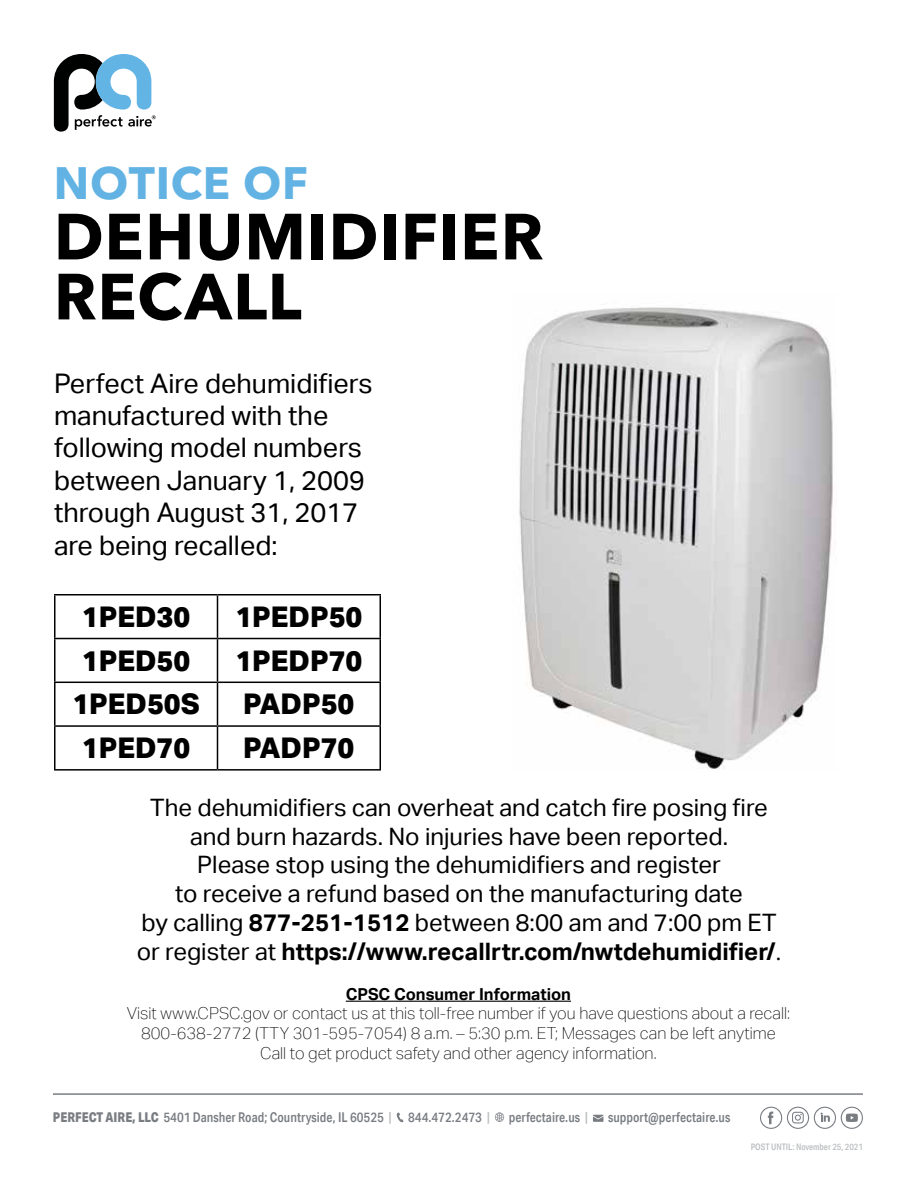
<style>
.page{position:relative;width:918px;height:1188px;background:#fff}
.page>*{position:absolute;margin:0;border:0;box-sizing:border-box;transform-origin:0 0}
.t1{font:700 64.5px/60px "Avenir Next LT Pro";letter-spacing:.015em;color:#000}
.t2{font:700 45px "Avenir Next LT Pro";letter-spacing:.015em;color:#62b3e4}
.t3{font:800 28.5px "Aktiv Grotesk";color:#000}
.t4{font:27px/32.4px "Aktiv Grotesk";color:#000}
.t5{font:24px/28.8px "Aktiv Grotesk";color:#000;text-align:center}
.t6{font:100 16.5px/19.8px "Aktiv Grotesk";color:#000;text-align:center}
.t7{font:700 16.5px "Aktiv Grotesk";color:#000}
.t8{font:500 13.5px "Aktiv Grotesk Cd";color:#797d82}
.t9{font:500 9px "Aktiv Grotesk Cd";color:#bcbec0}
.s1{font-weight:700}
.s2{font-family:"Minion Pro"}
.s3{font-weight:800}
.s4{color:#bcbec0}
</style>
<div class="page">
<svg style="left:54px;top:54px;width:102px;height:78px"></svg>
<hr style="left:53px;top:1093px;width:810px;height:2px;background:#797d82">
<svg style="left:397px;top:1113px;width:7px;height:9px"></svg>
<svg style="left:495px;top:1112px;width:9px;height:10px"></svg>
<svg style="left:593px;top:1115px;width:10px;height:7px"></svg>
<svg style="left:760px;top:1107px;width:103px;height:22px"></svg>
<img style="left:519px;top:307px;width:314px;height:462px">
<hr style="left:346px;top:1001px;width:225px;height:1px;background:#000">
<hr style="left:54px;top:594px;width:164px;height:2px;background:#000">
<hr style="left:54px;top:595px;width:2px;height:43px;background:#000">
<hr style="left:218px;top:594px;width:163px;height:2px;background:#000">
<hr style="left:217px;top:595px;width:1px;height:43px;background:#000">
<hr style="left:380px;top:595px;width:1px;height:43px;background:#000">
<hr style="left:54px;top:638px;width:164px;height:1px;background:#000">
<hr style="left:54px;top:639px;width:2px;height:43px;background:#000">
<hr style="left:218px;top:638px;width:163px;height:1px;background:#000">
<hr style="left:217px;top:639px;width:1px;height:43px;background:#000">
<hr style="left:380px;top:639px;width:1px;height:43px;background:#000">
<hr style="left:54px;top:682px;width:164px;height:1px;background:#000">
<hr style="left:54px;top:683px;width:2px;height:42px;background:#000">
<hr style="left:218px;top:682px;width:163px;height:1px;background:#000">
<hr style="left:217px;top:683px;width:1px;height:42px;background:#000">
<hr style="left:380px;top:683px;width:1px;height:42px;background:#000">
<hr style="left:54px;top:725px;width:164px;height:2px;background:#000">
<hr style="left:54px;top:727px;width:2px;height:42px;background:#000">
<hr style="left:218px;top:725px;width:163px;height:2px;background:#000">
<hr style="left:217px;top:727px;width:1px;height:42px;background:#000">
<hr style="left:380px;top:727px;width:1px;height:42px;background:#000">
<hr style="left:54px;top:769px;width:164px;height:2px;background:#000">
<hr style="left:218px;top:769px;width:163px;height:2px;background:#000">
<h2 class="t2" style="left:54px;top:156px;width:256px">NOTICE OF</h2>
<h1 class="t1" style="left:54px;top:206px;width:491px">DEHUMIDIFIER<br>RECALL</h1>
<p class="t4" style="left:54px;top:367px;width:320px">Perfect Aire dehumidifiers manufactured with the following model numbers between January 1, 2009 through August 31, 2017 are being recalled:</p>
<p class="t3" style="left:82px;top:600px;width:110px">1PED30</p>
<p class="t3" style="left:235px;top:600px;width:129px">1PEDP50</p>
<p class="t3" style="left:82px;top:644px;width:110px">1PED50</p>
<p class="t3" style="left:235px;top:644px;width:129px">1PEDP70</p>
<p class="t3" style="left:72px;top:688px;width:129px">1PED50S</p>
<p class="t3" style="left:243px;top:688px;width:113px">PADP50</p>
<p class="t3" style="left:82px;top:732px;width:110px">1PED70</p>
<p class="t3" style="left:243px;top:732px;width:113px">PADP70</p>
<p class="t5" style="left:137px;top:793px;width:646px">The dehumidifiers can overheat and catch fire posing fire and burn hazards. No injuries have been reported.<br>Please stop using the dehumidifiers and register<br>to receive a refund based on the manufacturing date<br>by calling <span class="s1">877-251-1512</span> between 8:00 am and 7:00 pm ET or register at <span class="s1">https://www.recallrtr.com/nwtdehumidifier/</span><span class="s2">.</span></p>
<p class="t7" style="left:346px;top:984px;width:227px">CPSC Consumer Information</p>
<p class="t6" style="left:127px;top:1004px;width:665px">Visit www.CPSC.gov or contact us at this toll-free number if you have questions about a recall:<br>800-638-2772 (TTY 301-595-7054) 8 a.m. – 5:30 p.m. ET; Messages can be left anytime<br>Call to get product safety and other agency information.</p>
<p class="t8" style="left:53px;top:1109px;width:439px"><span class="s3">PERFECT AIRE, LLC</span> 5401 Dansher Road; Countryside, IL 60525 <span class="s4">|</span> 844.472.2473 <span class="s4">|</span></p>
<p class="t8" style="left:509px;top:1109px;width:81px">perfectaire.us <span class="s4">|</span></p>
<p class="t8" style="left:608px;top:1109px;width:124px">support@perfectaire.us</p>
<p class="t9" style="left:751px;top:1141px;width:114px">POST UNTIL: November 25, 2021</p>
</div>
